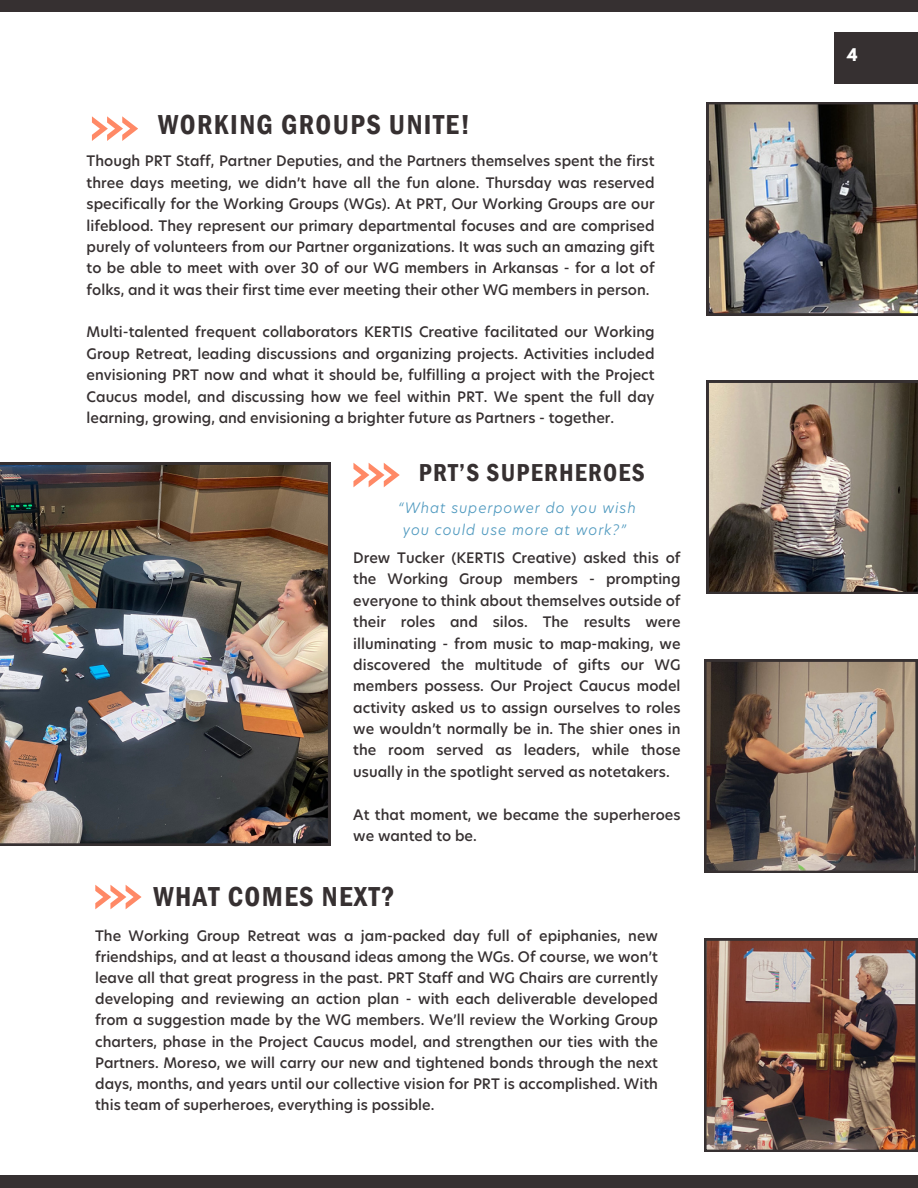
<style>
.page{position:relative;width:918px;height:1188px;background:#fff}
.page>*{position:absolute;margin:0;border:0;box-sizing:border-box;transform-origin:0 0}
.t1{font:600 condensed 28.2px "Franklin Gothic";letter-spacing:.05em;color:#363031}
.t2{font:600 condensed 25.2px "Franklin Gothic";letter-spacing:.05em;color:#363031}
.t3{font:700 15.45px "League Spartan";color:#fff}
.t4{font:500 14.25px/21.3px "Hero New";color:#363031;text-align:justify}
.t5{font:italic 300 14.25px/22.2px "Hero New";letter-spacing:.06em;color:#4f99bf;text-align:center}
</style>
<div class="page">
<svg style="left:92px;top:116px;width:46px;height:25px"></svg>
<div style="left:0;top:0;width:918px;height:12px;background:#363031"></div>
<div style="left:0;top:1175px;width:918px;height:13px;background:#363031"></div>
<svg style="left:95px;top:885px;width:46px;height:24px"></svg>
<svg style="left:353px;top:463px;width:46px;height:24px"></svg>
<div style="left:834px;top:32px;width:84px;height:52px;background:#363031"></div>
<img style="left:0;top:463px;width:330px;height:382px">
<img style="left:707px;top:102px;width:211px;height:213px">
<img style="left:707px;top:381px;width:211px;height:213px">
<img style="left:704px;top:660px;width:214px;height:213px">
<img style="left:704px;top:939px;width:214px;height:213px">
<p class="t1" style="left:158px;top:108px;width:313px">WORKING GROUPS UNITE!</p>
<p class="t4" style="left:87px;top:151px;width:570px">Though PRT Staff, Partner Deputies, and the Partners themselves spent the first three days meeting, we didn’t have all the fun alone. Thursday was reserved specifically for the Working Groups (WGs). At PRT, Our Working Groups are our lifeblood. They represent our primary departmental focuses and are comprised purely of volunteers from our Partner organizations. It was such an amazing gift to be able to meet with over 30 of our WG members in Arkansas - for a lot of folks, and it was their first time ever meeting their other WG members in person.</p>
<p class="t4" style="left:87px;top:322px;width:569px">Multi-talented frequent collaborators KERTIS Creative facilitated our Working Group Retreat, leading discussions and organizing projects. Activities included envisioning PRT now and what it should be, fulfilling a project with the Project Caucus model, and discussing how we feel within PRT. We spent the full day learning, growing, and envisioning a brighter future as Partners - together.</p>
<p class="t2" style="left:419px;top:458px;width:227px">PRT’S SUPERHEROES</p>
<p class="t5" style="left:398px;top:497px;width:239px">“What superpower do you wish you could use more at work?”</p>
<p class="t4" style="left:353px;top:547px;width:329px">Drew Tucker (KERTIS Creative) asked this of the Working Group members - prompting everyone to think about themselves outside of their roles and silos. The results were illuminating - from music to map-making, we discovered the multitude of gifts our WG members possess. Our Project Caucus model activity asked us to assign ourselves to roles we wouldn’t normally be in. The shier ones in the room served as leaders, while those usually in the spotlight served as notetakers.</p>
<p class="t4" style="left:353px;top:804px;width:329px">At that moment, we became the superheroes we wanted to be.</p>
<p class="t1" style="left:153px;top:880px;width:243px">WHAT COMES NEXT?</p>
<p class="t4" style="left:95px;top:925px;width:564px">The Working Group Retreat was a jam-packed day full of epiphanies, new friendships, and at least a thousand ideas among the WGs. Of course, we won’t leave all that great progress in the past. PRT Staff and WG Chairs are currently developing and reviewing an action plan - with each deliverable developed from a suggestion made by the WG members. We’ll review the Working Group charters, phase in the Project Caucus model, and strengthen our ties with the Partners. Moreso, we will carry our new and tightened bonds through the next days, months, and years until our collective vision for PRT is accomplished. With this team of superheroes, everything is possible.</p>
<p class="t3" style="left:847px;top:47px;width:12px">4</p>
</div>
